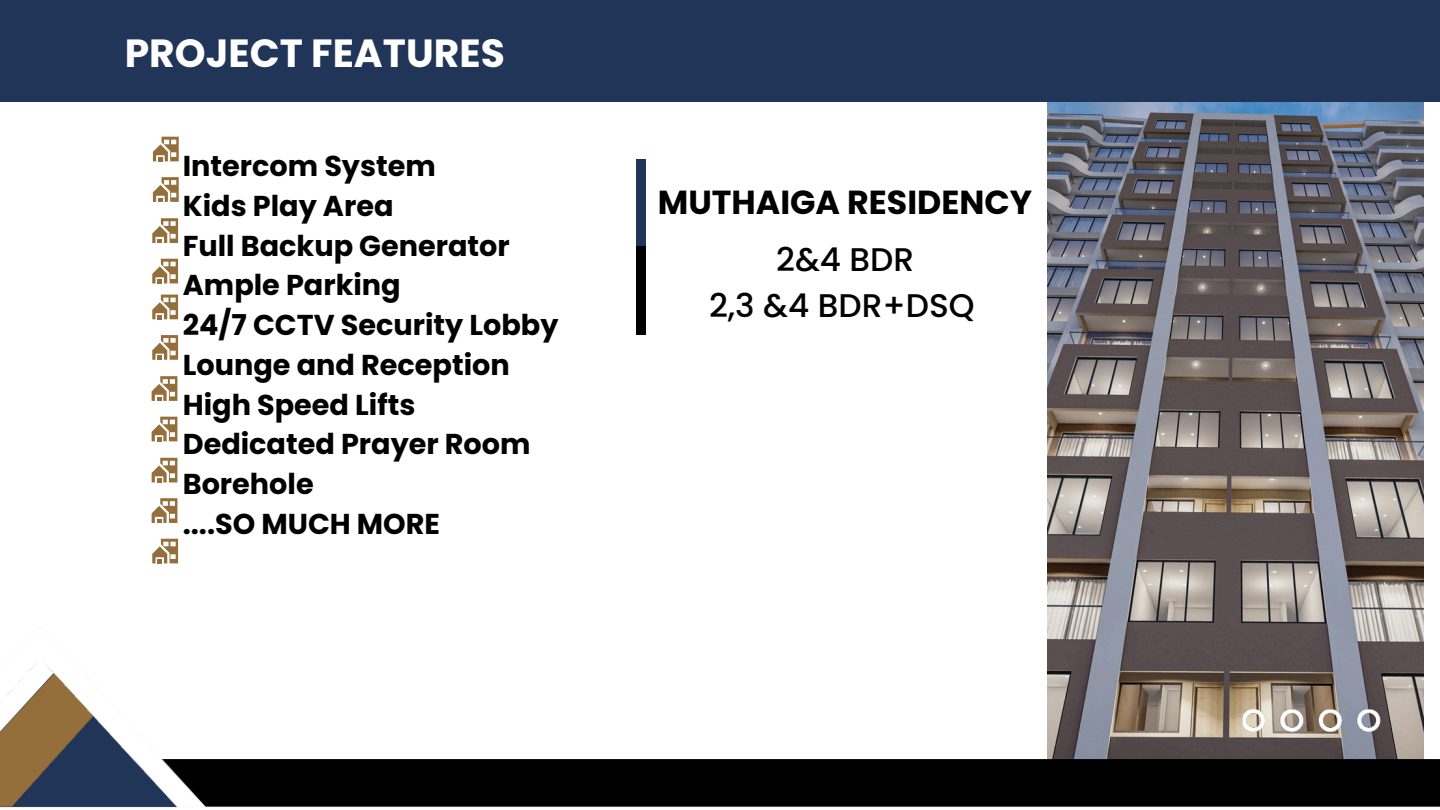
<style>
.page{position:relative;width:1440px;height:810px;background:#fff}
.page>*{position:absolute;margin:0;border:0;box-sizing:border-box;transform-origin:0 0}
.t1{font:700 39.3px "Poppins";color:#fff}
.t2{font:700 33.3px "Poppins";color:#000}
.t3{font:500 32.8px "Poppins";color:#000}
.t4{font:700 28.7px/39.8px "Poppins";color:#000}
</style>
<div class="page">
<div style="left:636px;top:159px;width:10px;height:88px;background:#213559"></div>
<div style="left:636px;top:247px;width:10px;height:88px;background:#000"></div>
<img style="left:1048px;top:101px;width:375px;height:658px">
<svg style="left:152px;top:376px;width:25px;height:25px"></svg>
<svg style="left:152px;top:417px;width:25px;height:24px"></svg>
<svg style="left:152px;top:458px;width:25px;height:24px"></svg>
<svg style="left:152px;top:498px;width:25px;height:25px"></svg>
<svg style="left:152px;top:218px;width:26px;height:25px"></svg>
<svg style="left:152px;top:259px;width:26px;height:24px"></svg>
<svg style="left:152px;top:295px;width:26px;height:24px"></svg>
<svg style="left:152px;top:335px;width:26px;height:25px"></svg>
<svg style="left:152px;top:539px;width:26px;height:24px"></svg>
<svg style="left:153px;top:137px;width:26px;height:24px"></svg>
<svg style="left:153px;top:177px;width:26px;height:25px"></svg>
<img style="left:1242px;top:708px;width:139px;height:25px">
<div style="left:207px;top:759px;width:1233px;height:48px;background:#000"></div>
<img style="left:0;top:663px;width:207px;height:145px">
<div style="left:0;top:0;width:1440px;height:101px;background:#213559"></div>
<div style="left:131px;top:611px;width:103px;height:118px;background:#fff"></div>
<p class="t1" style="left:125px;top:26px;width:382px">PROJECT FEATURES</p>
<p class="t4" style="left:183px;top:146px;width:377px">Intercom System<br>Kids Play Area<br>Full Backup Generator<br>Ample Parking<br>24/7 CCTV Security Lobby<br>Lounge and Reception<br>High Speed Lifts<br>Dedicated Prayer Room<br>Borehole<br>....SO MUCH MORE</p>
<p class="t2" style="left:658px;top:179px;width:376px">MUTHAIGA RESIDENCY</p>
<p class="t3" style="left:776px;top:237px;width:140px">2&amp;4 BDR</p>
<p class="t3" style="left:709px;top:283px;width:267px">2,3 &amp;4 BDR+DSQ</p>
</div>
